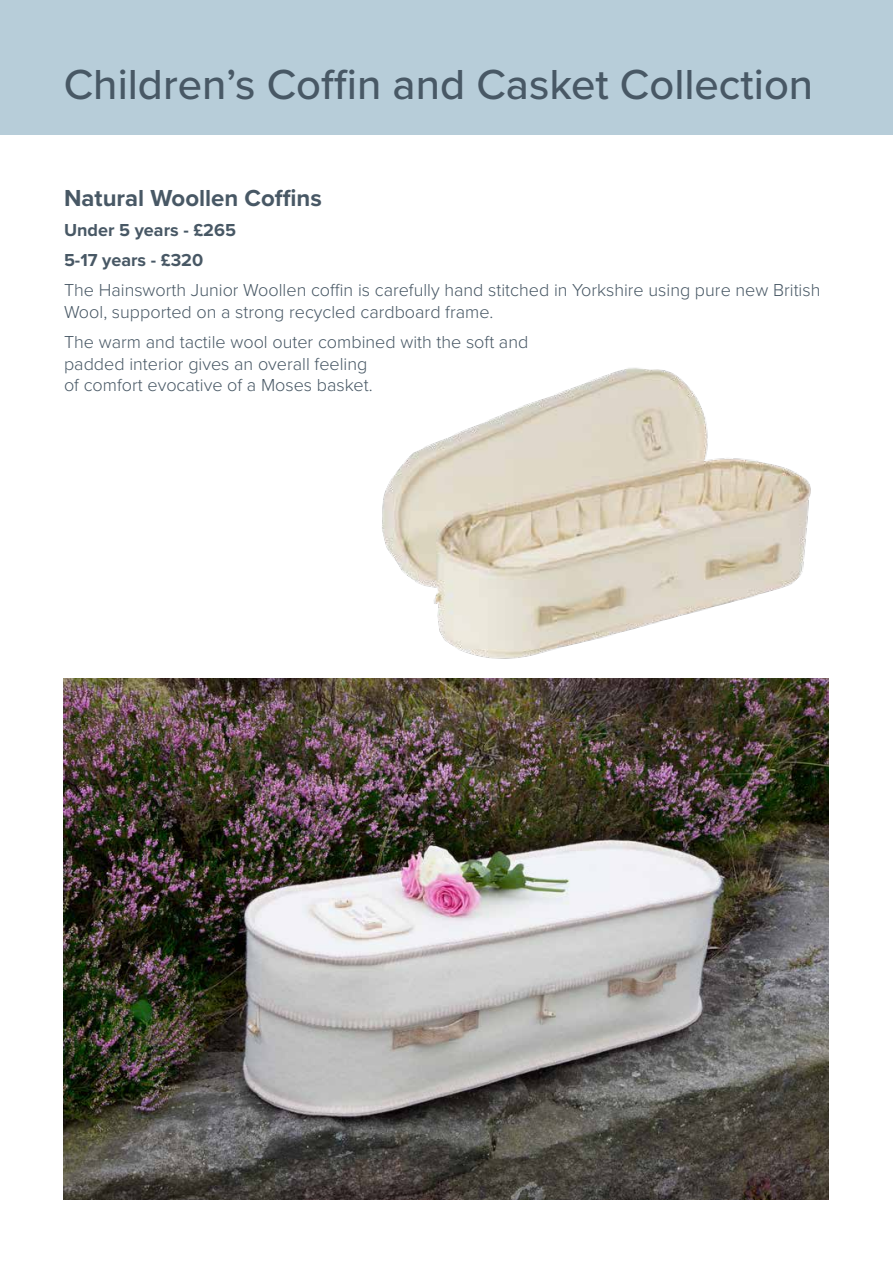
<style>
.page{position:relative;width:893px;height:1263px;background:#fff}
.page>*{position:absolute;margin:0;border:0;box-sizing:border-box;transform-origin:0 0}
.t1{font:500 43.5px "Proxima Nova";color:#485865}
.t2{font:700 24px "Proxima Nova";color:#485865}
.t3{font:300 18px/21.6px "Proxima Nova";color:#485865}
.t4{font:700 18px/30.2px "Proxima Nova";color:#485865}
</style>
<div class="page">
<div style="left:0;top:0;width:893px;height:135px;background:#b7cdd9"></div>
<img style="left:382px;top:368px;width:429px;height:291px">
<img style="left:64px;top:679px;width:765px;height:520px">
<h1 class="t1" style="left:64px;top:52px;width:751px">Children’s Coffin and Casket Collection</h1>
<h2 class="t2" style="left:64px;top:180px;width:259px">Natural Woollen Coffins</h2>
<p class="t4" style="left:64px;top:215px;width:173px">Under 5 years - £265<br>5-17 years - £320</p>
<p class="t3" style="left:64px;top:278px;width:758px">The Hainsworth Junior Woollen coffin is carefully hand stitched in Yorkshire using pure new British<br>Wool, supported on a strong recycled cardboard frame.</p>
<p class="t3" style="left:64px;top:330px;width:466px">The warm and tactile wool outer combined with the soft and padded interior gives an overall feeling<br>of comfort evocative of a Moses basket.</p>
</div>
